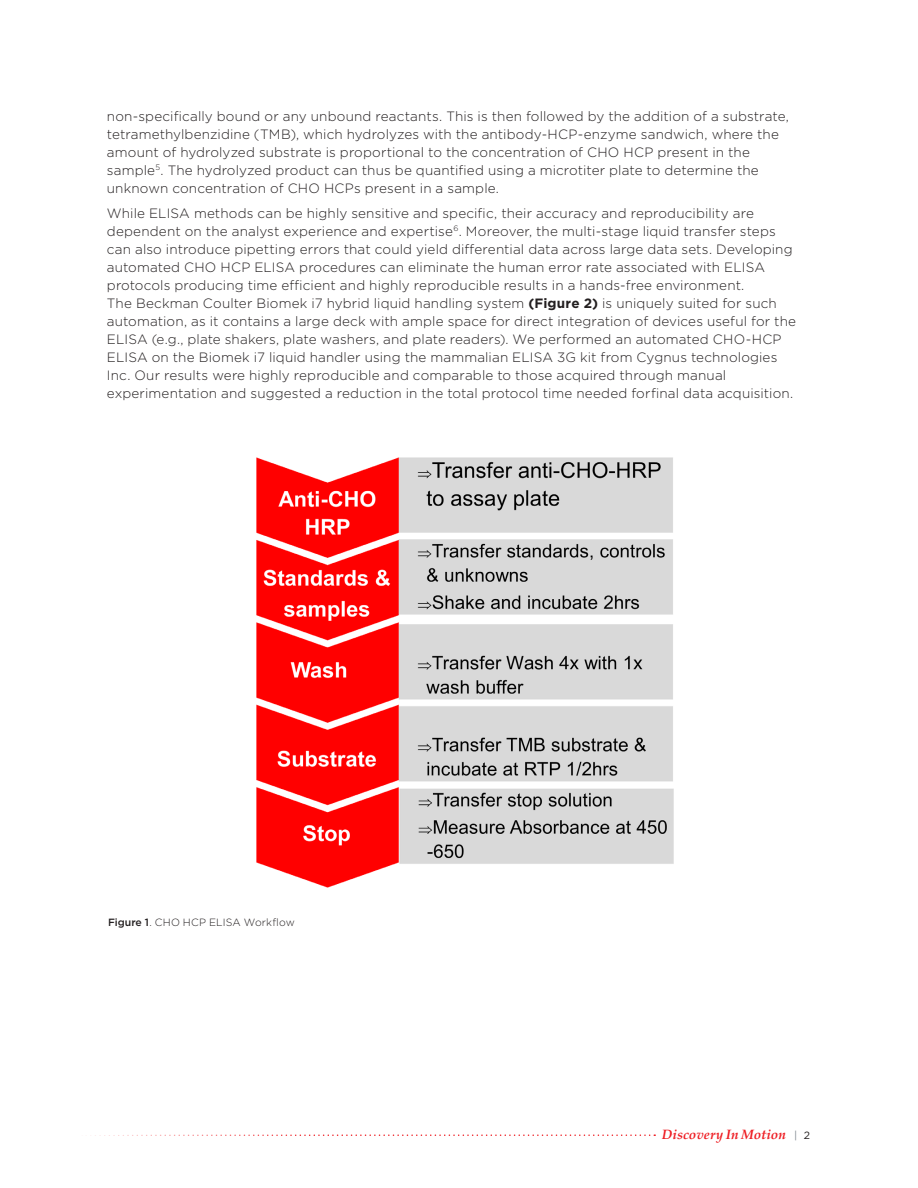
<style>
.page{position:relative;width:918px;height:1188px;background:#fff}
.page>*{position:absolute;margin:0;border:0;box-sizing:border-box;transform-origin:0 0}
.Doc_-_Body{font:300 13.5px/18px "Gotham";letter-spacing:.01em;color:#231f20}
.t1{font:italic 700 13.5px "Palatino Linotype";color:#ee1d23}
.Caption_Body{font:300 10.5px "Gotham";letter-spacing:.015em;color:#231f20}
.s1{font-weight:700}
.s2{font-weight:500}
.s3{font-family:"Gotham";font-weight:400;font-style:normal;font-size:10.5px;color:#7e868d}
.s4{font-family:"Gotham";font-weight:400;font-style:normal;font-size:10.5px;color:#231f20}
</style>
<div class="page">
<svg style="left:90px;top:1134px;width:565px;height:2px"></svg>
<img style="left:256px;top:457px;width:418px;height:431px">
<p class="Doc_-_Body" style="left:107px;top:107px;width:684px">non-specifically bound or any unbound reactants. This is then followed by the addition of a substrate, tetramethylbenzidine (TMB), which hydrolyzes with the antibody-HCP-enzyme sandwich, where the amount of hydrolyzed substrate is proportional to the concentration of CHO HCP present in the sample<sup>5</sup>. The hydrolyzed product can thus be quantified using a microtiter plate to determine the unknown concentration of CHO HCPs present in a sample.</p>
<p class="Doc_-_Body" style="left:107px;top:204px;width:691px">While ELISA methods can be highly sensitive and specific, their accuracy and reproducibility are dependent on the analyst experience and expertise<sup>6</sup>. Moreover, the multi-stage liquid transfer steps can also introduce pipetting errors that could yield differential data across large data sets. Developing automated CHO HCP ELISA procedures can eliminate the human error rate associated with ELISA protocols producing time efficient and highly reproducible results in a hands-free environment.<br>The Beckman Coulter Biomek i7 hybrid liquid handling system <span class="s1">(Figure 2)</span> is uniquely suited for such automation, as it contains a large deck with ample space for direct integration of devices useful for the ELISA (e.g., plate shakers, plate washers, and plate readers). We performed an automated CHO-HCP ELISA on the Biomek i7 liquid handler using the mammalian ELISA 3G kit from Cygnus technologies Inc. Our results were highly reproducible and comparable to those acquired through manual experimentation and suggested a reduction in the total protocol time needed forfinal data acquisition.</p>
<p class="Caption_Body" style="left:108px;top:915px;width:188px"><span class="s2">Figure 1</span>. CHO HCP ELISA Workflow</p>
<p class="t1" style="left:662px;top:1124px;width:150px">Discovery In Motion <span class="s3">|</span> <span class="s4">2</span></p>
</div>
